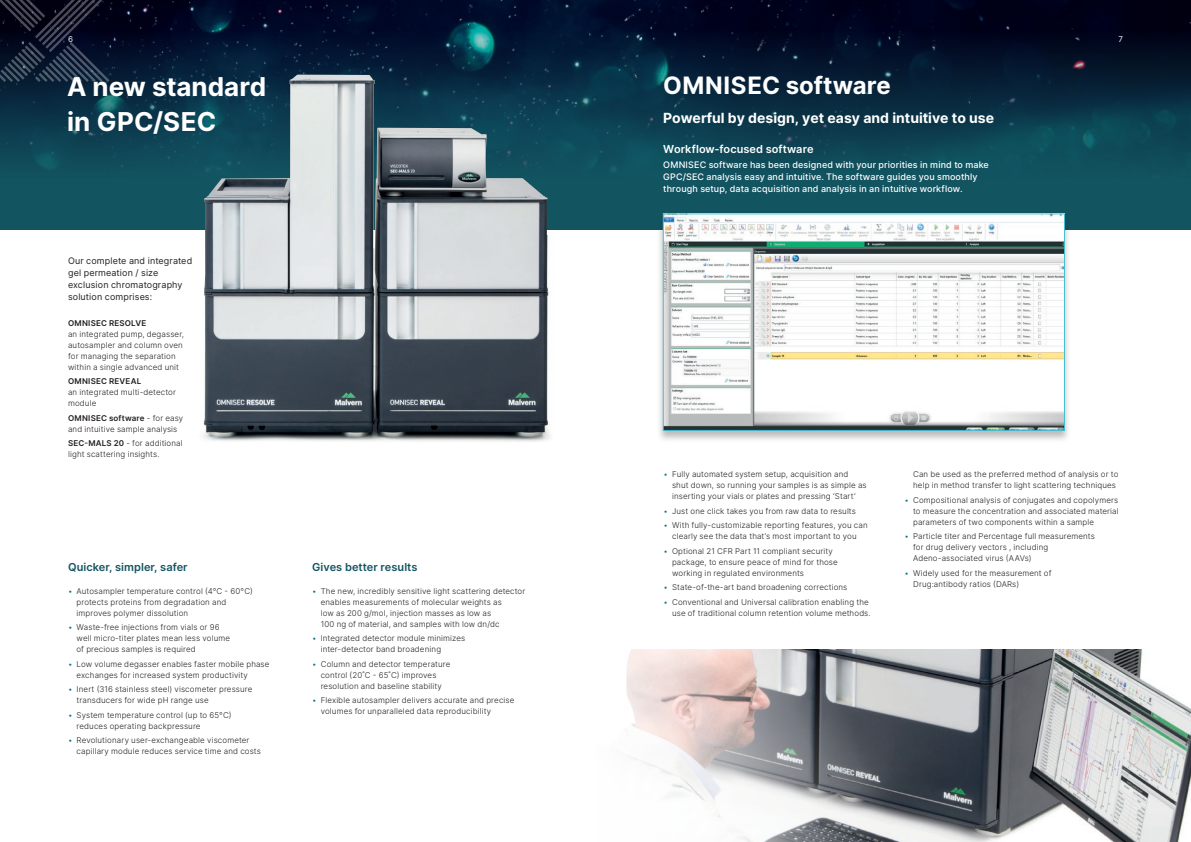
<style>
.page{position:relative;width:1191px;height:842px;background:#fff}
.page>*{position:absolute;margin:0;border:0;box-sizing:border-box;transform-origin:0 0}
.t1{font:700 26px/35px "Inter";color:#fff}
.t2{font:700 24px "Inter";letter-spacing:.005em;color:#fff}
.t3{font:700 14px "Inter";color:#fff}
.t4{font:600 11px "Inter";letter-spacing:.005em;color:#135461}
.t5{font:600 11px "Inter";letter-spacing:.005em;color:#fff}
.t6{font:500 9px/12px "Inter";letter-spacing:.015em;color:#fff}
.t7{font:9px/12px "Inter";letter-spacing:.015em;color:#231f20}
.t8{font:300 8px/11px "Inter";letter-spacing:.015em;color:#231f20}
.t9{font:600 8px "Inter";letter-spacing:.03em;color:#231f20}
.t10{font:8px "Inter";color:#fff}
.s1{font-weight:600}
.s2{color:#0a768d}
</style>
<div class="page">
<svg style="left:0;top:0;width:1191px;height:230px;background:#092e43"></svg>
<img style="left:194px;top:75px;width:364px;height:367px">
<img style="left:626px;top:649px;width:565px;height:193px">
<div style="left:657px;top:213px;width:414px;height:229px;background:#231f20;opacity:.3"></div>
<img style="left:665px;top:216px;width:397px;height:213px">
<div style="left:663px;top:214px;width:401px;height:217px;border:1px solid #46bdd3"></div>
<svg style="left:0;top:0;width:109px;height:82px;background:#161d31"></svg>
<p class="t10" style="left:68px;top:33px;width:6px">6</p>
<p class="t10" style="left:1118px;top:33px;width:6px">7</p>
<h1 class="t1" style="left:67px;top:68px;width:201px">A new standard in GPC/SEC</h1>
<p class="t7" style="left:68px;top:255px;width:126px">Our complete and integrated gel permeation / size exclusion chromatography solution comprises:</p>
<p class="t9" style="left:68px;top:317px;width:80px">OMNISEC RESOLVE</p>
<p class="t8" style="left:68px;top:328px;width:117px">an integrated pump, degasser, autosampler and column oven for managing the separation within a single advanced unit</p>
<p class="t9" style="left:68px;top:375px;width:75px">OMNISEC REVEAL</p>
<p class="t8" style="left:68px;top:387px;width:109px">an integrated multi-detector module</p>
<p class="t8" style="left:68px;top:412px;width:117px"><span class="s1">OMNISEC software</span> - for easy and intuitive sample analysis</p>
<p class="t8" style="left:68px;top:438px;width:116px"><span class="s1">SEC-MALS 20</span> - for additional light scattering insights.</p>
<h3 class="t4" style="left:68px;top:559px;width:121px">Quicker, simpler, safer</h3>
<h3 class="t4" style="left:312px;top:559px;width:107px">Gives better results</h3>
<p class="t8" style="left:77px;top:585px;width:178px;text-indent:-9px"><span class="s2">•</span> Autosampler temperature control (4°C - 60°C) protects proteins from degradation and improves polymer dissolution</p>
<p class="t8" style="left:77px;top:622px;width:155px;text-indent:-9px"><span class="s2">•</span> Waste-free injections from vials or 96 well micro-titer plates mean less volume of precious samples is required</p>
<p class="t8" style="left:77px;top:658px;width:194px;text-indent:-9px"><span class="s2">•</span> Low volume degasser enables faster mobile phase exchanges for increased system productivity</p>
<p class="t8" style="left:77px;top:684px;width:177px;text-indent:-9px"><span class="s2">•</span> Inert (316 stainless steel) viscometer pressure transducers for wide pH range use</p>
<p class="t8" style="left:77px;top:709px;width:156px;text-indent:-9px"><span class="s2">•</span> System temperature control (up to 65°C) reduces operating backpressure</p>
<p class="t8" style="left:77px;top:735px;width:186px;text-indent:-9px"><span class="s2">•</span> Revolutionary user-exchangeable viscometer capillary module reduces service time and costs</p>
<p class="t8" style="left:321px;top:585px;width:206px;text-indent:-9px"><span class="s2">•</span> The new, incredibly sensitive light scattering detector enables measurements of molecular weights as<br>low as 200 g/mol, injection masses as low as<br>100 ng of material, and samples with low dn/dc</p>
<p class="t8" style="left:321px;top:633px;width:146px;text-indent:-9px"><span class="s2">•</span> Integrated detector module minimizes inter-detector band broadening</p>
<p class="t8" style="left:321px;top:658px;width:131px;text-indent:-9px"><span class="s2">•</span> Column and detector temperature control (20˚C - 65˚C) improves resolution and baseline stability</p>
<p class="t8" style="left:321px;top:695px;width:195px;text-indent:-9px"><span class="s2">•</span> Flexible autosampler delivers accurate and precise volumes for unparalleled data reproducibility</p>
<h2 class="t2" style="left:663px;top:68px;width:229px">OMNISEC software</h2>
<h3 class="t3" style="left:663px;top:108px;width:332px">Powerful by design, yet easy and intuitive to use</h3>
<h3 class="t5" style="left:663px;top:141px;width:152px">Workflow-focused software</h3>
<p class="t6" style="left:663px;top:159px;width:327px">OMNISEC software has been designed with your priorities in mind to make<br>GPC/SEC analysis easy and intuitive. The software guides you smoothly through setup, data acquisition and analysis in an intuitive workflow.</p>
<p class="t8" style="left:672px;top:468px;width:196px;text-indent:-9px"><span class="s2">•</span> Fully automated system setup, acquisition and shut down, so running your samples is as simple as inserting your vials or plates and pressing ‘Start’</p>
<p class="t8" style="left:663px;top:505px;width:194px"><span class="s2">•</span> Just one click takes you from raw data to results</p>
<p class="t8" style="left:663px;top:520px;width:206px;text-align:center"><span class="s2">•</span> With fully-customizable reporting features, you can clearly see the data that’s most important to you</p>
<p class="t8" style="left:672px;top:545px;width:167px;text-indent:-9px"><span class="s2">•</span> Optional 21 CFR Part 11 compliant security package, to ensure peace of mind for those working in regulated environments</p>
<p class="t8" style="left:663px;top:582px;width:185px"><span class="s2">•</span> State-of-the-art band broadening corrections</p>
<p class="t8" style="left:663px;top:596px;width:209px;text-align:right"><span class="s2">•</span> Conventional and Universal calibration enabling the use of traditional column retention volume methods.</p>
<p class="t8" style="left:913px;top:468px;width:207px">Can be used as the preferred method of analysis or to help in method transfer to light scattering techniques</p>
<p class="t8" style="left:913px;top:494px;width:207px;text-align:justify;text-indent:-9px"><span class="s2">•</span> Compositional analysis of conjugates and copolymers to measure the concentration and associated material parameters of two components within a sample</p>
<p class="t8" style="left:913px;top:531px;width:183px;text-indent:-9px"><span class="s2">•</span> Particle titer and Percentage full measurements for drug delivery vectors , including<br>Adeno-associated virus (AAVs)</p>
<p class="t8" style="left:913px;top:567px;width:140px;text-indent:-9px"><span class="s2">•</span> Widely used for the measurement of<br>Drug:antibody ratios (DARs)</p>
</div>
